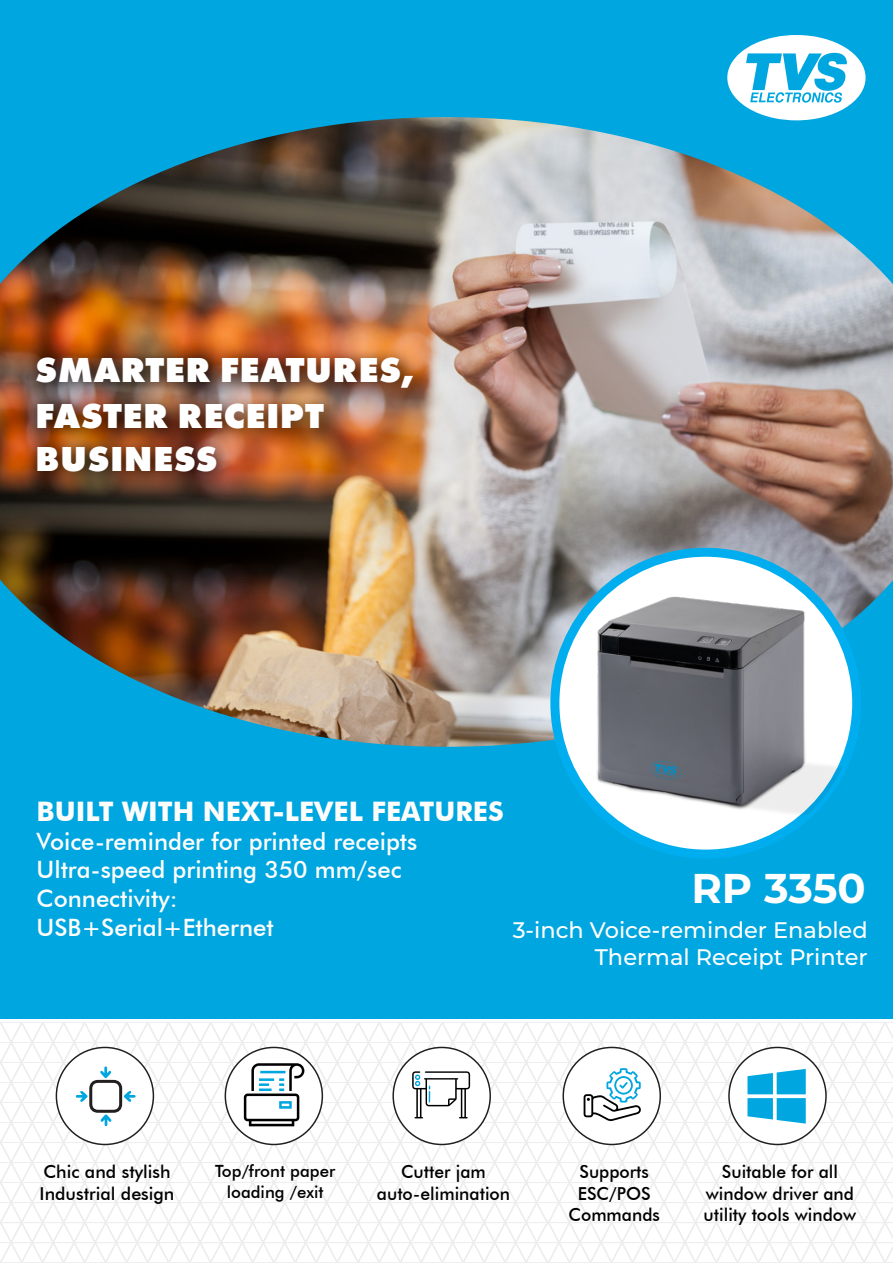
<style>
.page{position:relative;width:893px;height:1263px;background:#00a6e0}
.page>*{position:absolute;margin:0;border:0;box-sizing:border-box;transform-origin:0 0}
.t1{font:700 41.55px "Montserrat";color:#fff}
.t2{font:800 36px/44.5px "Futura PT";letter-spacing:.01em;color:#fff}
.t3{font:700 26.85px "Futura BT";color:#fdfdfc}
.t4{font:500 23.85px/28.7px "Futura BT";color:#fdfdfc}
.t5{font:500 22.5px/27px "Montserrat";color:#fff;text-align:right}
.t6{font:500 17.85px/21.5px "Futura BT";color:#000;text-align:center}
.t7{font:500 16.8px/20.2px "Futura BT";color:#000;text-align:center}
</style>
<div class="page">
<img style="left:0;top:117px;width:893px;height:630px">
<svg style="left:725px;top:35px;width:142px;height:87px"></svg>
<svg style="left:555px;top:552px;width:302px;height:302px;fill:#fff"></svg>
<div style="left:550px;top:548px;width:311px;height:310px;border:9px solid #00aeef;border-radius:50%"></div>
<img style="left:581px;top:585px;width:276px;height:250px">
<svg style="left:1px;top:1022px;width:892px;height:240px"></svg>
<img style="left:17px;top:332px;width:425px;height:85px">
<img style="left:17px;top:378px;width:335px;height:128px">
<h2 class="t2" style="left:35px;top:347px;width:381px">SMARTER FEATURES,<br>FASTER RECEIPT<br>BUSINESS</h2>
<h3 class="t3" style="left:37px;top:795px;width:468px">BUILT WITH NEXT-LEVEL FEATURES</h3>
<h3 class="t4" style="left:37px;top:827px;width:382px">Voice-reminder for printed receipts<br>Ultra-speed printing 350 mm/sec<br>Connectivity:<br>USB+Serial+Ethernet</h3>
<h1 class="t1" style="left:691px;top:858px;width:176px">RP 3350</h1>
<p class="t5" style="left:513px;top:915px;width:357px">3-inch Voice-reminder Enabled<br>Thermal Receipt Printer</p>
<p class="t6" style="left:40px;top:1161px;width:136px;text-align:left">Chic and stylish<br>Industrial design</p>
<p class="t7" style="left:215px;top:1161px;width:122px">Top/front paper loading /exit</p>
<p class="t6" style="left:377px;top:1161px;width:135px">Cutter jam auto-elimination</p>
<p class="t6" style="left:568px;top:1161px;width:93px">Supports<br>ESC/POS<br>Commands</p>
<p class="t6" style="left:704px;top:1161px;width:154px">Suitable for all window driver and utility tools window</p>
</div>
